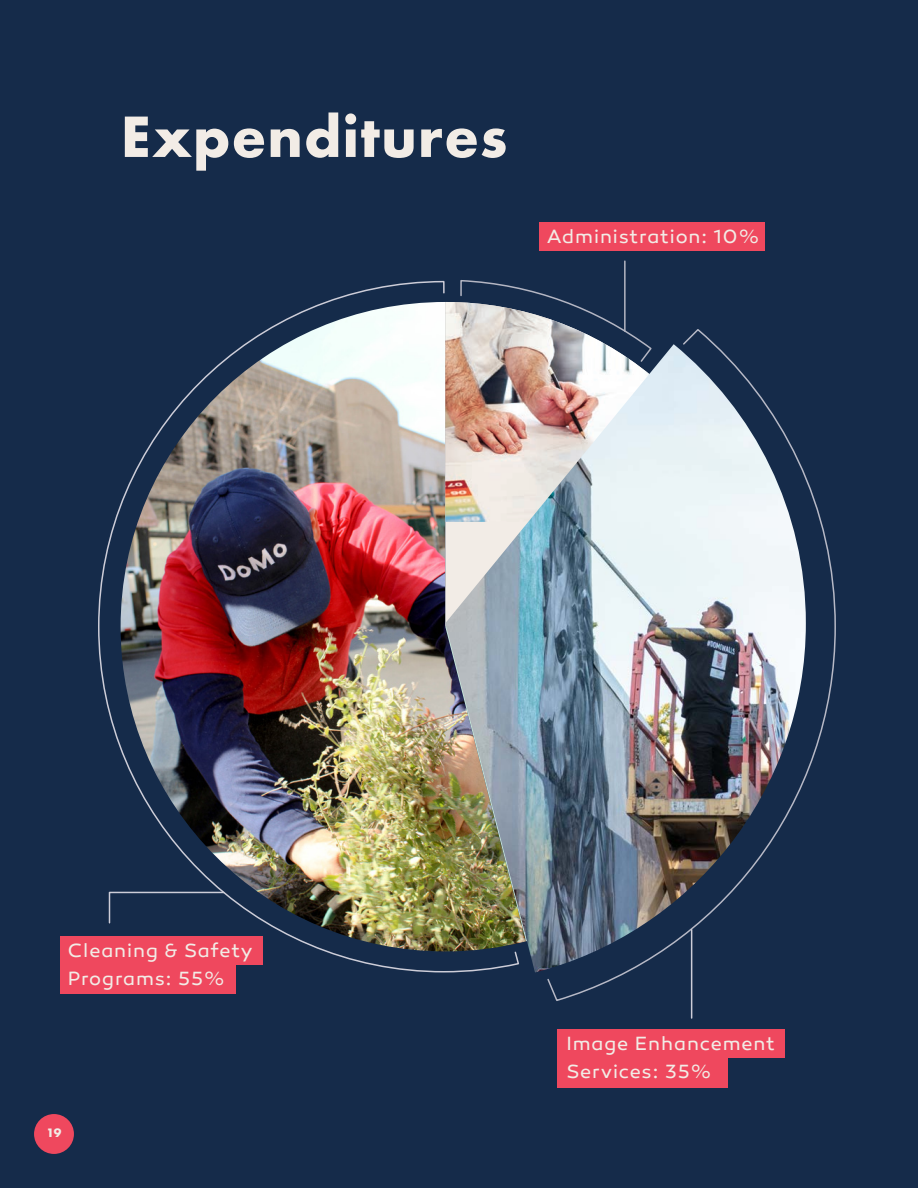
<style>
.page{position:relative;width:918px;height:1188px;background:#152b4a}
.page>*{position:absolute;margin:0;border:0;box-sizing:border-box;transform-origin:0 0}
.t1{font:700 53.55px "Futura";letter-spacing:.02em;color:#f2ece6}
.t2{font:19.5px/28.5px "Canaro";letter-spacing:.045em;color:#f2ece6}
.t3{font:700 11.25px "Futura";color:#f2ece6}
</style>
<div class="page">
<img style="left:520px;top:363px;width:26px;height:609px">
<img style="left:98px;top:281px;width:422px;height:692px">
<img style="left:546px;top:329px;width:290px;height:673px">
<div style="left:557px;top:1029px;width:228px;height:29px;background:#ef485e"></div>
<div style="left:557px;top:1057px;width:171px;height:30px;background:#ef485e"></div>
<div style="left:539px;top:222px;width:225px;height:29px;background:#ef485e"></div>
<svg style="left:460px;top:280px;width:193px;height:83px"></svg>
<div style="left:60px;top:936px;width:203px;height:29px;background:#ef485e"></div>
<div style="left:60px;top:964px;width:176px;height:30px;background:#ef485e"></div>
<svg style="left:108px;top:891px;width:117px;height:33px"></svg>
<hr style="left:691px;top:930px;width:1px;height:88px;background:#cdcdd8">
<hr style="left:624px;top:261px;width:2px;height:70px;background:#b4b6c3">
<div style="left:34px;top:1114px;width:40px;height:40px;background:#ef485e;border-radius:50%"></div>
<p class="t1" style="left:121px;top:98px;width:388px">Expenditures</p>
<p class="t2" style="left:547px;top:222px;width:214px">Administration: 10%</p>
<p class="t2" style="left:68px;top:936px;width:186px">Cleaning &amp; Safety<br>Programs: 55%</p>
<p class="t3" style="left:47px;top:1125px;width:16px">19</p>
<p class="t2" style="left:566px;top:1029px;width:210px">Image Enhancement<br>Services: 35%</p>
</div>
